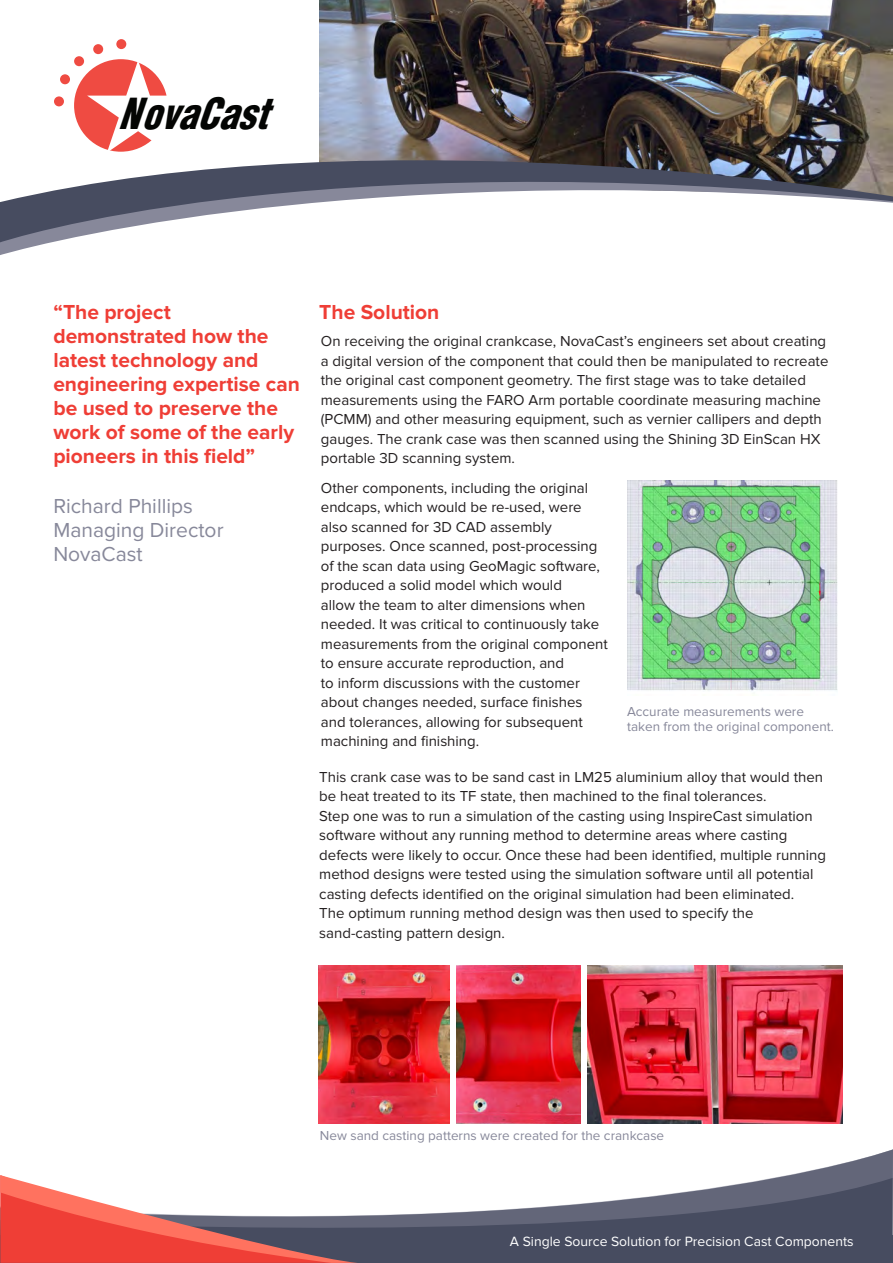
<style>
.page{position:relative;width:893px;height:1263px;background:#fff}
.page>*{position:absolute;margin:0;border:0;box-sizing:border-box;transform-origin:0 0}
.t1{font:italic 900 41.7px "Switzerland Cond";letter-spacing:.01em;color:#040503;scale:.9 1}
.t2{font:700 21px/24px "Proxima Nova";color:#ef3e36}
.t3{font:21px/24px "Proxima Nova";color:#87889a}
.t4{font:15px/19.5px "Proxima Nova";color:#231f20}
.t5{font:13.95px "Proxima Nova";color:#fff}
.t6{font:13.5px/15px "Proxima Nova";color:#87889a}
</style>
<div class="page">
<div style="left:0;top:1236px;width:893px;height:27px;background:#474c60"></div>
<div style="left:358px;top:1229px;width:535px;height:7px;background:#474c60"></div>
<svg style="left:358px;top:1149px;width:535px;height:80px"></svg>
<svg style="left:0;top:1175px;width:358px;height:88px"></svg>
<img style="left:320px;top:0;width:573px;height:111px">
<div style="left:74px;top:59px;width:94px;height:93px;background:#ef4b42;border-radius:50%"></div>
<div style="left:116px;top:39px;width:10px;height:10px;background:#ef4b42;border-radius:50%"></div>
<div style="left:54px;top:96px;width:10px;height:10px;background:#ef4b42;border-radius:50%"></div>
<div style="left:60px;top:74px;width:10px;height:10px;background:#ef4b42;border-radius:50%"></div>
<div style="left:74px;top:56px;width:10px;height:10px;background:#ef4b42;border-radius:50%"></div>
<div style="left:93px;top:44px;width:10px;height:10px;background:#ef4b42;border-radius:50%"></div>
<svg style="left:87px;top:60px;width:81px;height:51px"></svg>
<div style="left:152px;top:102px;width:25px;height:33px;background:#fff;border-radius:50%"></div>
<svg style="left:0;top:111px;width:893px;height:131px"></svg>
<img style="left:627px;top:481px;width:211px;height:210px">
<img style="left:588px;top:965px;width:254px;height:158px">
<img style="left:319px;top:966px;width:130px;height:157px">
<img style="left:456px;top:965px;width:125px;height:158px">
<p class="t1" style="left:118px;top:87px;width:168px">NovaCast</p>
<p class="t2" style="left:53px;top:301px;width:248px">“The project demonstrated how the latest technology and engineering expertise can be used to preserve the work of some of the early pioneers in this field”</p>
<p class="t3" style="left:53px;top:493px;width:172px">Richard Phillips<br>Managing Director<br>NovaCast</p>
<p class="t2" style="left:319px;top:300px;width:122px">The Solution</p>
<p class="t4" style="left:321px;top:332px;width:509px">On receiving the original crankcase, NovaCast’s engineers set about creating a digital version of the component that could then be manipulated to recreate the original cast component geometry. The first stage was to take detailed measurements using the FARO Arm portable coordinate measuring machine (PCMM) and other measuring equipment, such as vernier callipers and depth gauges. The crank case was then scanned using the Shining 3D EinScan HX portable 3D scanning system.</p>
<p class="t4" style="left:321px;top:478px;width:288px">Other components, including the original endcaps, which would be re-used, were also scanned for 3D CAD assembly purposes. Once scanned, post-processing of the scan data using GeoMagic software, produced a solid model which would<br>allow the team to alter dimensions when needed. It was critical to continuously take measurements from the original component to ensure accurate reproduction, and<br>to inform discussions with the customer about changes needed, surface finishes and tolerances, allowing for subsequent machining and finishing.</p>
<p class="t6" style="left:627px;top:704px;width:208px">Accurate measurements were taken from the original component.</p>
<p class="t4" style="left:319px;top:767px;width:505px">This crank case was to be sand cast in LM25 aluminium alloy that would then be heat treated to its TF state, then machined to the final tolerances.</p>
<p class="t4" style="left:319px;top:806px;width:508px">Step one was to run a simulation of the casting using InspireCast simulation software without any running method to determine areas where casting defects were likely to occur. Once these had been identified, multiple running method designs were tested using the simulation software until all potential casting defects identified on the original simulation had been eliminated.</p>
<p class="t4" style="left:319px;top:904px;width:436px">The optimum running method design was then used to specify the</p>
<p class="t4" style="left:319px;top:923px;width:187px">sand-casting pattern design.</p>
<p class="t6" style="left:320px;top:1128px;width:346px">New sand casting patterns were created for the crankcase</p>
<p class="t5" style="left:510px;top:1233px;width:345px">A Single Source Solution for Precision Cast Components</p>
</div>
